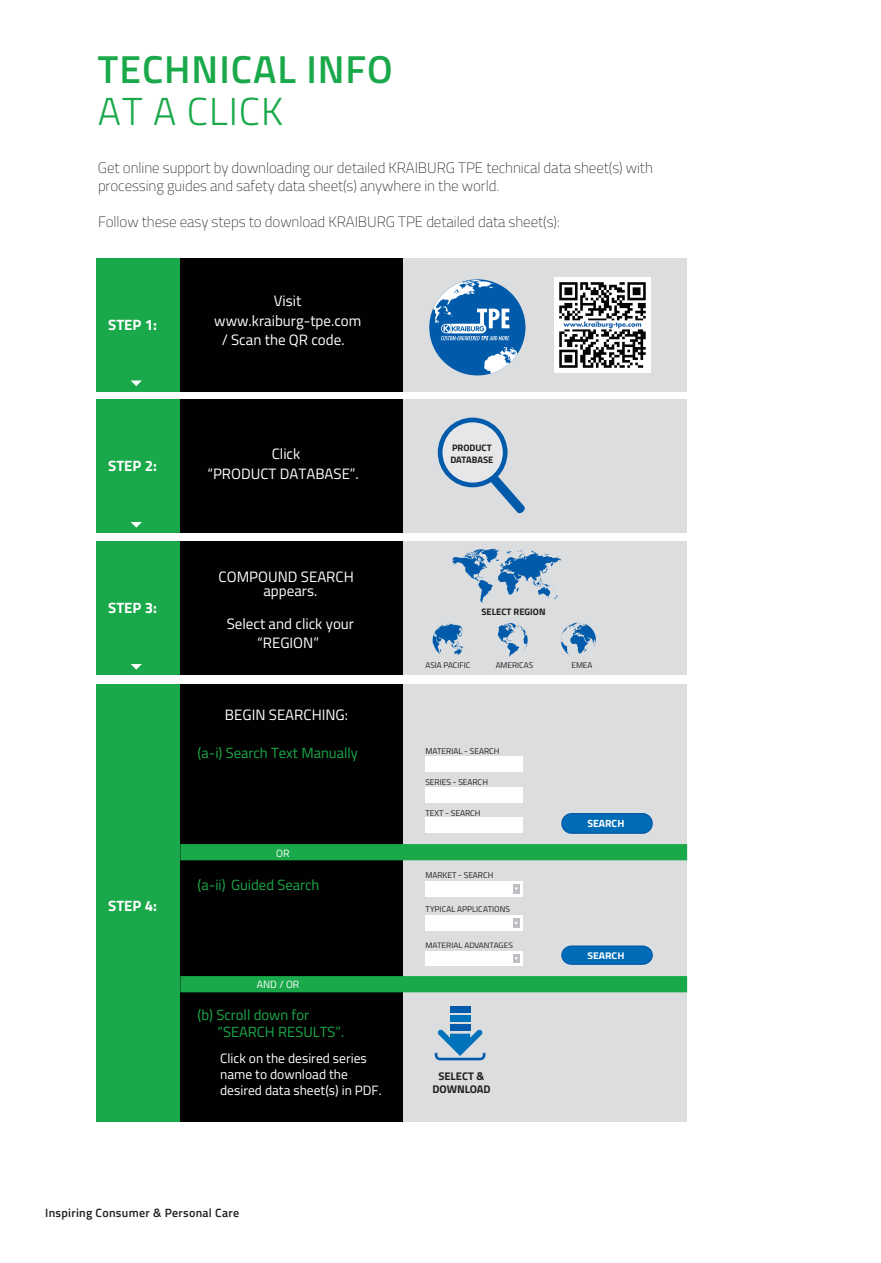
<style>
.page{position:relative;width:881px;height:1263px;background:#fff}
.page>*{position:absolute;margin:0;border:0;box-sizing:border-box;transform-origin:0 0}
.t1{font:600 39px "Titillium Web";letter-spacing:.025em;color:#1aa94a}
.t2{font:300 39px "Titillium Web";letter-spacing:.025em;color:#1aa94a}
.t3{font:100 15px/18px "Titillium Web";letter-spacing:-.005em;color:#231f20}
.t4{font:15px/19.5px "Titillium Web";color:#fff;text-align:center}
.t5{font:700 15px "Titillium Web";color:#fff}
.t6{font:14.7px/17.7px "Titillium Web";color:#1aa94a}
.t7{font:13.5px/16.2px "Titillium Web";color:#fff}
.t8{font:600 12px "Titillium Web";letter-spacing:.025em;color:#231f20}
.t9{font:700 11.1px/13.4px "Titillium Web";color:#231f20;text-align:center}
.t10{font:10.5px "Titillium Web";color:#fff}
.t11{font:700 10.5px "Titillium Web";color:#fff}
.t12{font:700 9.75px "Titillium Web";color:#fff;scale:1.08 1}
.t13{font:700 9.45px/11.2px "Titillium Web";color:#231f20}
.t14{font:8.4px "Titillium Web";color:#231f20}
.t15{font:8.25px "Titillium Web";color:#231f20}
.t16{font:7.8px "Titillium Web";color:#231f20;scale:1.08 1}
</style>
<div class="page">
<div style="left:96px;top:258px;width:87px;height:134px;background:#1aa94a"></div>
<div style="left:180px;top:258px;width:223px;height:134px;background:#010101"></div>
<div style="left:403px;top:258px;width:283px;height:134px;background:#dcdddf"></div>
<img style="left:554px;top:277px;width:96px;height:96px">
<div style="left:96px;top:399px;width:87px;height:134px;background:#1aa94a"></div>
<div style="left:180px;top:399px;width:223px;height:134px;background:#010101"></div>
<div style="left:403px;top:399px;width:283px;height:134px;background:#dcdddf"></div>
<div style="left:96px;top:684px;width:87px;height:437px;background:#1aa94a"></div>
<div style="left:180px;top:684px;width:224px;height:437px;background:#010101"></div>
<div style="left:403px;top:684px;width:283px;height:437px;background:#dcdddf"></div>
<svg style="left:130px;top:380px;width:12px;height:6px"></svg>
<svg style="left:130px;top:522px;width:12px;height:6px"></svg>
<div style="left:96px;top:541px;width:87px;height:134px;background:#1aa94a"></div>
<div style="left:180px;top:541px;width:223px;height:134px;background:#010101"></div>
<div style="left:403px;top:541px;width:283px;height:134px;background:#dcdddf"></div>
<svg style="left:130px;top:664px;width:12px;height:6px"></svg>
<svg style="left:437px;top:418px;width:70px;height:69px"></svg>
<div style="left:442px;top:422px;width:60px;height:61px;background:#e6e7e9;border-radius:50%"></div>
<svg style="left:490px;top:476px;width:35px;height:38px"></svg>
<div style="left:450px;top:1024px;width:20px;height:7px;background:#015aaa"></div>
<div style="left:450px;top:1015px;width:20px;height:7px;background:#0071bb"></div>
<div style="left:450px;top:1006px;width:20px;height:7px;background:#015aaa"></div>
<svg style="left:434px;top:1029px;width:51px;height:31px"></svg>
<div style="left:425px;top:756px;width:97px;height:16px;background:#fff"></div>
<div style="left:425px;top:787px;width:97px;height:15px;background:#fff"></div>
<div style="left:425px;top:818px;width:97px;height:15px;background:#fff"></div>
<div style="left:425px;top:881px;width:97px;height:15px;background:#fff"></div>
<svg style="left:561px;top:813px;width:91px;height:21px;background:#0c6fb7"></svg>
<svg style="left:561px;top:945px;width:91px;height:20px;background:#1171b7"></svg>
<svg style="left:512px;top:884px;width:7px;height:9px"></svg>
<div style="left:425px;top:915px;width:97px;height:16px;background:#fff"></div>
<svg style="left:512px;top:918px;width:7px;height:10px"></svg>
<div style="left:425px;top:951px;width:97px;height:14px;background:#fff"></div>
<svg style="left:512px;top:954px;width:7px;height:9px"></svg>
<div style="left:429px;top:279px;width:96px;height:96px;background:#015aaa;border-radius:50%"></div>
<svg style="left:484px;top:346px;width:35px;height:29px"></svg>
<svg style="left:433px;top:279px;width:76px;height:61px"></svg>
<svg style="left:452px;top:549px;width:109px;height:53px"></svg>
<svg style="left:432px;top:623px;width:32px;height:33px"></svg>
<svg style="left:561px;top:623px;width:34px;height:33px"></svg>
<svg style="left:497px;top:623px;width:30px;height:33px"></svg>
<div style="left:180px;top:976px;width:506px;height:16px;background:#1aa94a"></div>
<div style="left:180px;top:844px;width:506px;height:16px;background:#1aa94a"></div>
<h1 class="t1" style="left:98px;top:40px;width:296px">TECHNICAL INFO</h1>
<h1 class="t2" style="left:98px;top:83px;width:187px">AT A CLICK</h1>
<p class="t3" style="left:98px;top:158px;width:556px">Get online support by downloading our detailed KRAIBURG TPE technical data sheet(s) with processing guides and safety data sheet(s) anywhere in the world.</p>
<p class="t3" style="left:98px;top:212px;width:463px">Follow these easy steps to download KRAIBURG TPE detailed data sheet(s):</p>
<p class="t5" style="left:108px;top:313px;width:50px">STEP 1:</p>
<p class="t4" style="left:273px;top:291px;width:29px">Visit</p>
<p class="t4" style="left:214px;top:310px;width:149px">www.kraiburg-tpe.com</p>
<p class="t4" style="left:221px;top:330px;width:124px">/ Scan the QR code.</p>
<p class="t5" style="left:108px;top:454px;width:50px">STEP 2:</p>
<p class="t4" style="left:207px;top:443px;width:153px">Click<br>“PRODUCT DATABASE”.</p>
<p class="t5" style="left:108px;top:596px;width:50px">STEP 3:</p>
<p class="t5" style="left:108px;top:894px;width:50px">STEP 4:</p>
<p class="t4" style="left:218px;top:570px;width:137px;line-height:13.5px">COMPOUND SEARCH appears.</p>
<p class="t4" style="left:227px;top:613px;width:129px">Select and click your “REGION”</p>
<p class="t4" style="left:225px;top:704px;width:125px">BEGIN SEARCHING:</p>
<p class="t6" style="left:197px;top:744px;width:162px">(a-i) Search Text Manually</p>
<p class="t10" style="left:276px;top:845px;width:15px">OR</p>
<p class="t6" style="left:197px;top:875px;width:123px">(a-ii) Guided Search</p>
<p class="t10" style="left:257px;top:977px;width:44px">AND / OR</p>
<p class="t6" style="left:217px;top:1005px;width:128px;text-indent:-20px">(b) Scroll down for “SEARCH RESULTS”.</p>
<p class="t7" style="left:220px;top:1049px;width:163px">Click on the desired series name to download the desired data sheet(s) in PDF.</p>
<p class="t8" style="left:45px;top:1203px;width:195px">Inspiring Consumer &amp; Personal Care</p>
<p class="t13" style="left:450px;top:442px;width:44px">PRODUCT<br>DATABASE</p>
<p class="t13" style="left:481px;top:605px;width:66px">SELECT REGION</p>
<p class="t15" style="left:425px;top:659px;width:46px">ASIA PACIFIC</p>
<p class="t15" style="left:495px;top:659px;width:39px">AMERICAS</p>
<p class="t15" style="left:571px;top:659px;width:22px">EMEA</p>
<p class="t14" style="left:425px;top:745px;width:76px">MATERIAL - SEARCH</p>
<p class="t14" style="left:425px;top:776px;width:64px">SERIES - SEARCH</p>
<p class="t14" style="left:425px;top:807px;width:57px">TEXT - SEARCH</p>
<p class="t14" style="left:425px;top:868px;width:70px">MARKET - SEARCH</p>
<p class="t14" style="left:425px;top:903px;width:86px">TYPICAL APPLICATIONS</p>
<p class="t16" style="left:425px;top:940px;width:83px">MATERIAL ADVANTAGES</p>
<p class="t9" style="left:432px;top:1068px;width:60px">SELECT &amp;<br>DOWNLOAD</p>
<p class="t11" style="left:587px;top:815px;width:39px">SEARCH</p>
<p class="t12" style="left:587px;top:948px;width:36px">SEARCH</p>
</div>
